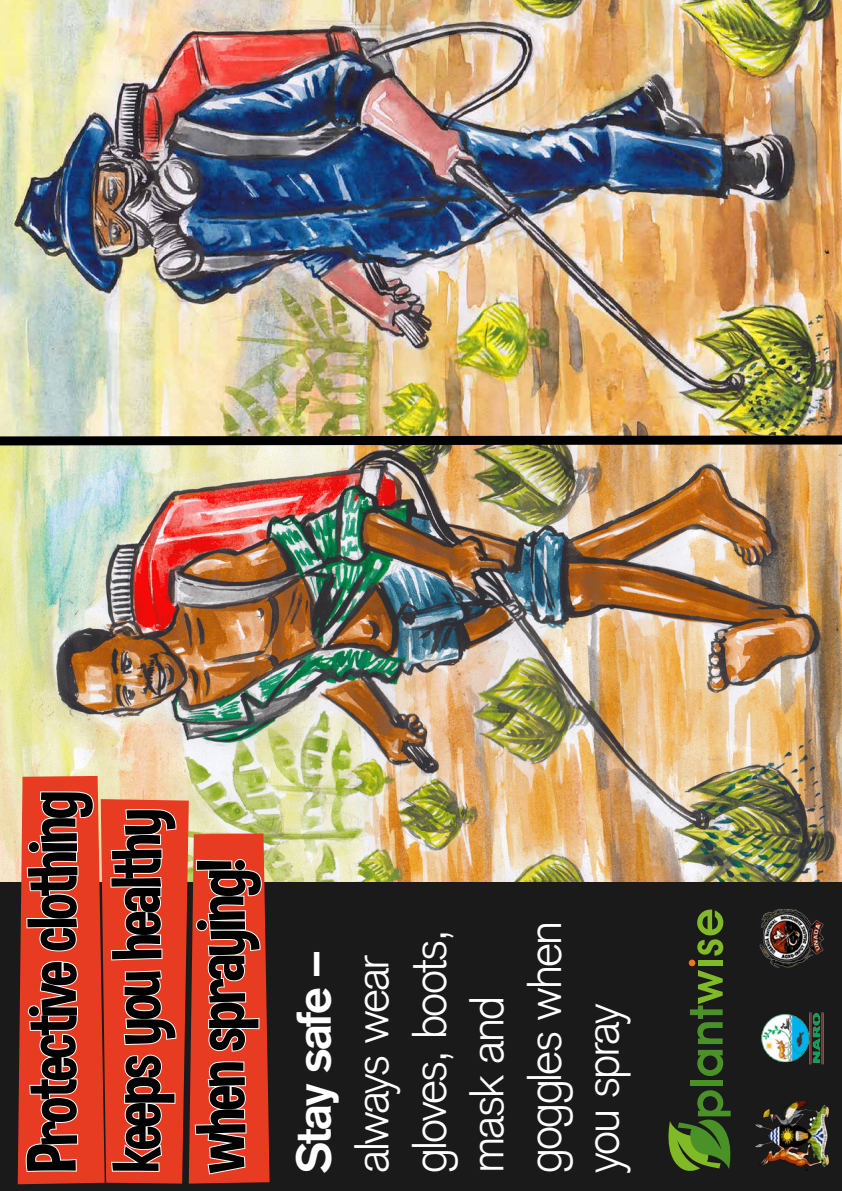
<style>
.page{position:relative;width:842px;height:1191px;background:#fff}
.page>*{position:absolute;margin:0;border:0;box-sizing:border-box;transform-origin:0 0}
.t1{font:70px/84px "Dimbo";letter-spacing:-.04em;color:#000}
.t2{font:300 48px/57.6px "Akzidenz Grotesk";letter-spacing:-.04em;color:#fff}
.t3{font:700 48px "Akzidenz Grotesk";letter-spacing:-.04em;color:#fff}
</style>
<div class="page">
<img style="left:0;top:0;width:842px;height:881px">
<div style="left:0;top:881px;width:842px;height:310px;background:#1a1a1a"></div>
<svg style="left:18px;top:761px;width:252px;height:424px;background:#e0644d"></svg>
<img style="left:0;top:431px;width:842px;height:19px">
<div style="left:690px;top:1080px;width:33px;height:5px;background:#4a9228"></div>
<svg style="left:690px;top:970px;width:33px;height:106px"></svg>
<div style="left:698px;top:960px;width:25px;height:6px;background:#80ba27"></div>
<svg style="left:697px;top:909px;width:26px;height:46px"></svg>
<div style="left:689px;top:959px;width:6px;height:7px;background:#ee7623;border-radius:50%"></div>
<svg style="left:668px;top:1090px;width:63px;height:80px"></svg>
<img style="left:755px;top:1101px;width:73px;height:69px">
<img style="left:759px;top:909px;width:65px;height:58px">
<img style="left:761px;top:1012px;width:63px;height:53px">
<h1 class="t1" style="left:9px;top:1172px;width:383px;rotate:-90deg">Protective clothing keeps you healthy when spraying!</h1>
<p class="t3" style="left:286px;top:1173px;width:222px;rotate:-90deg">Stay safe –</p>
<p class="t2" style="left:343px;top:1173px;width:253px;rotate:-90deg">always wear gloves, boots, mask and goggles when you spray</p>
</div>
